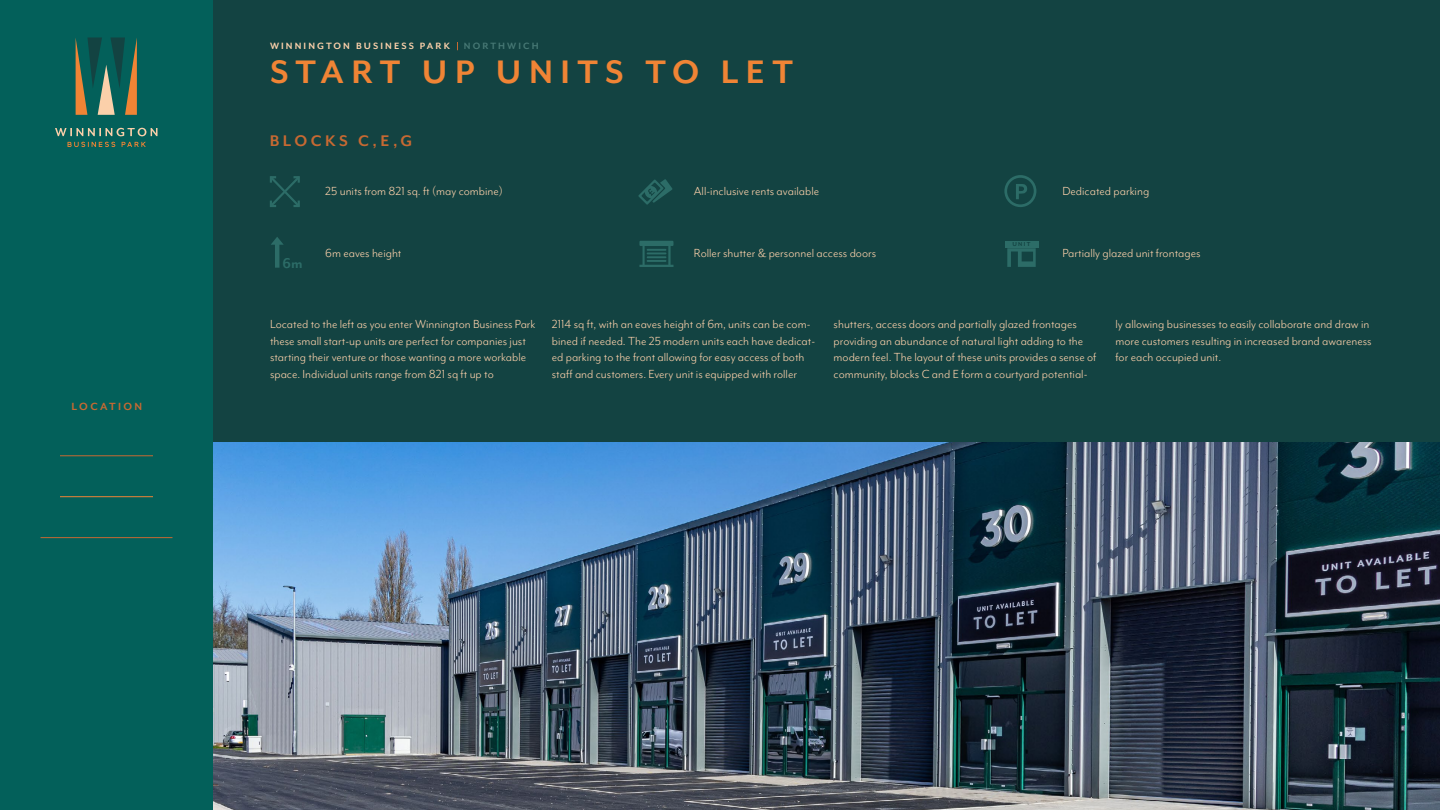
<style>
.page{position:relative;width:1440px;height:810px;background:#fff}
.page>*{position:absolute;margin:0;border:0;box-sizing:border-box;transform-origin:0 0}
.t1{font:700 37.5px "Mr Eaves Mod OT";letter-spacing:.2em;color:#f08435}
.t2{font:700 17.7px "Mr Eaves Mod OT";letter-spacing:.2em;color:#c76932}
.t3{font:700 16.27px "Mr Eaves San OT";color:#2c6c67}
.t4{font:13.5px/16.5px "Mr Eaves Mod OT";color:#fbd0aa}
.t5{font:700 12px "Mr Eaves Mod OT";letter-spacing:.2em;color:#c76932}
.t6{font:700 10.5px "Mr Eaves Mod OT";letter-spacing:.2em;color:#fbd0aa}
.t7{font:700 10.5px "Mr Eaves Mod OT";letter-spacing:.2em;color:#467874}
.t8{font:700 6.68px "Mr Eaves Mod OT";color:#134342}
</style>
<div class="page">
<div style="left:0;top:0;width:214px;height:810px;background:#03605a"></div>
<svg style="left:76px;top:38px;width:61px;height:77px;background:#486c56"></svg>
<svg style="left:55px;top:128px;width:103px;height:8px"></svg>
<svg style="left:68px;top:142px;width:78px;height:5px"></svg>
<div style="left:214px;top:0;width:1226px;height:810px;background:#134342"></div>
<img style="left:214px;top:442px;width:1226px;height:368px">
<svg style="left:639px;top:241px;width:35px;height:26px"></svg>
<svg style="left:271px;top:237px;width:13px;height:31px"></svg>
<svg style="left:270px;top:176px;width:30px;height:31px"></svg>
<svg style="left:1007px;top:248px;width:29px;height:19px"></svg>
<div style="left:1005px;top:241px;width:33px;height:7px;background:#2c6c67"></div>
<svg style="left:1004px;top:175px;width:32px;height:32px"></svg>
<svg style="left:638px;top:179px;width:34px;height:26px"></svg>
<hr style="left:60px;top:455px;width:93px;height:1px;background:#c76932">
<hr style="left:60px;top:496px;width:93px;height:1px;background:#f08435">
<hr style="left:40px;top:537px;width:132px;height:1px;background:#c76932">
<p class="t5" style="left:71px;top:400px;width:72px">LOCATION</p>
<p class="t6" style="left:270px;top:40px;width:182px">WINNINGTON BUSINESS PARK</p>
<p class="t7" style="left:464px;top:40px;width:76px">NORTHWICH</p>
<h1 class="t1" style="left:270px;top:51px;width:525px">START UP UNITS TO LET</h1>
<h2 class="t2" style="left:270px;top:131px;width:144px">BLOCKS C,E,G</h2>
<p class="t4" style="left:325px;top:182px;width:179px">25 units from 821 sq. ft (may combine)</p>
<p class="t3" style="left:283px;top:254px;width:22px">6m</p>
<p class="t4" style="left:325px;top:244px;width:78px">6m eaves height</p>
<p class="t4" style="left:694px;top:182px;width:127px">All-inclusive rents available</p>
<p class="t4" style="left:694px;top:244px;width:184px">Roller shutter &amp; personnel access doors</p>
<p class="t8" style="left:1012px;top:240px;width:20px">UNIT</p>
<p class="t4" style="left:1062px;top:182px;width:88px">Dedicated parking</p>
<p class="t4" style="left:1062px;top:244px;width:140px">Partially glazed unit frontages</p>
<p class="t4" style="left:270px;top:316px;width:267px">Located to the left as you enter Winnington Business Park these small start-up units are perfect for companies just starting their venture or those wanting a more workable space. Individual units range from 821 sq ft up to</p>
<p class="t4" style="left:552px;top:316px;width:265px">2114 sq ft, with an eaves height of 6m, units can be com&shy;bined if needed. The 25 modern units each have dedicat&shy;ed parking to the front allowing for easy access of both staff and customers. Every unit is equipped with roller</p>
<p class="t4" style="left:834px;top:316px;width:264px">shutters, access doors and partially glazed frontages providing an abundance of natural light adding to the modern feel. The layout of these units provides a sense of community, blocks C and E form a courtyard potential-</p>
<p class="t4" style="left:1115px;top:316px;width:258px">ly allowing businesses to easily collaborate and draw in more customers resulting in increased brand awareness for each occupied unit.</p>
</div>
